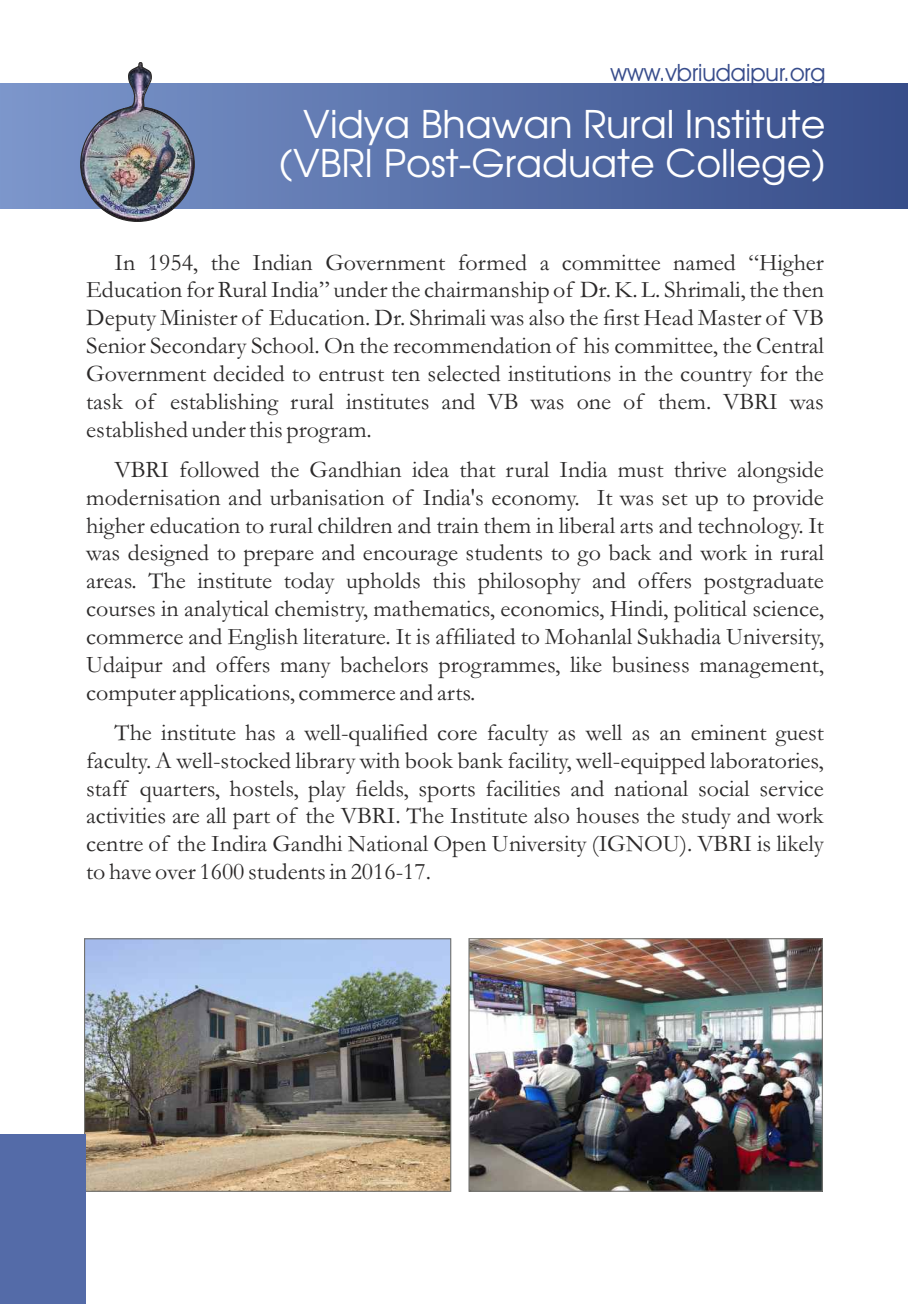
<style>
.page{position:relative;width:908px;height:1304px;background:#fff}
.page>*{position:absolute;margin:0;border:0;box-sizing:border-box;transform-origin:0 0}
.t1{font:38px/39.6px "Avalon";color:#fff;text-align:right}
.t2{font:24px/27.8px "Garamond";color:#2b2929;text-align:justify}
.t3{font:24px "Avant Garde IT Cby BT";color:#384d8c}
</style>
<div class="page">
<svg style="left:0;top:84px;width:907px;height:125px;background:#576fa8"></svg>
<img style="left:86px;top:940px;width:363px;height:250px">
<div style="left:84px;top:938px;width:367px;height:254px;border:1px solid #737370"></div>
<img style="left:470px;top:940px;width:350px;height:250px">
<div style="left:468px;top:938px;width:354px;height:254px;border:1px solid #737370"></div>
<img style="left:80px;top:62px;width:115px;height:160px">
<div style="left:0;top:1135px;width:85px;height:169px;background:#546ba8"></div>
<p class="t3" style="left:610px;top:63px;width:216px">www.vbriudaipur.org</p>
<h1 class="t1" style="left:279px;top:104px;width:548px">Vidya Bhawan Rural Institute (VBRI Post-Graduate College)</h1>
<p class="t2" style="left:86px;top:251px;width:739px;text-indent:28px">In 1954, the Indian Government formed a committee named “Higher Education for Rural India” under the chairmanship of Dr. K. L. Shrimali, the then Deputy Minister of Education. Dr. Shrimali was also the first Head Master of VB Senior Secondary School. On the recommendation of his committee, the Central Government decided to entrust ten selected institutions in the country for the task of establishing rural institutes and VB was one of them. VBRI was established under this program.</p>
<p class="t2" style="left:86px;top:458px;width:739px;text-indent:28px">VBRI followed the Gandhian idea that rural India must thrive alongside modernisation and urbanisation of India's economy. It was set up to provide higher education to rural children and train them in liberal arts and technology. It was designed to prepare and encourage students to go back and work in rural areas. The institute today upholds this philosophy and offers postgraduate courses in analytical chemistry, mathematics, economics, Hindi, political science, commerce and English literature. It is affiliated to Mohanlal Sukhadia University, Udaipur and offers many bachelors programmes, like business management, computer applications, commerce and arts.</p>
<p class="t2" style="left:86px;top:721px;width:739px;text-indent:28px">The institute has a well-qualified core faculty as well as an eminent guest faculty. A well-stocked library with book bank facility, well-equipped laboratories, staff quarters, hostels, play fields, sports facilities and national social service activities are all part of the VBRI. The Institute also houses the study and work centre of the Indira Gandhi National Open University (IGNOU). VBRI is likely to have over 1600 students in 2016-17.</p>
</div>
